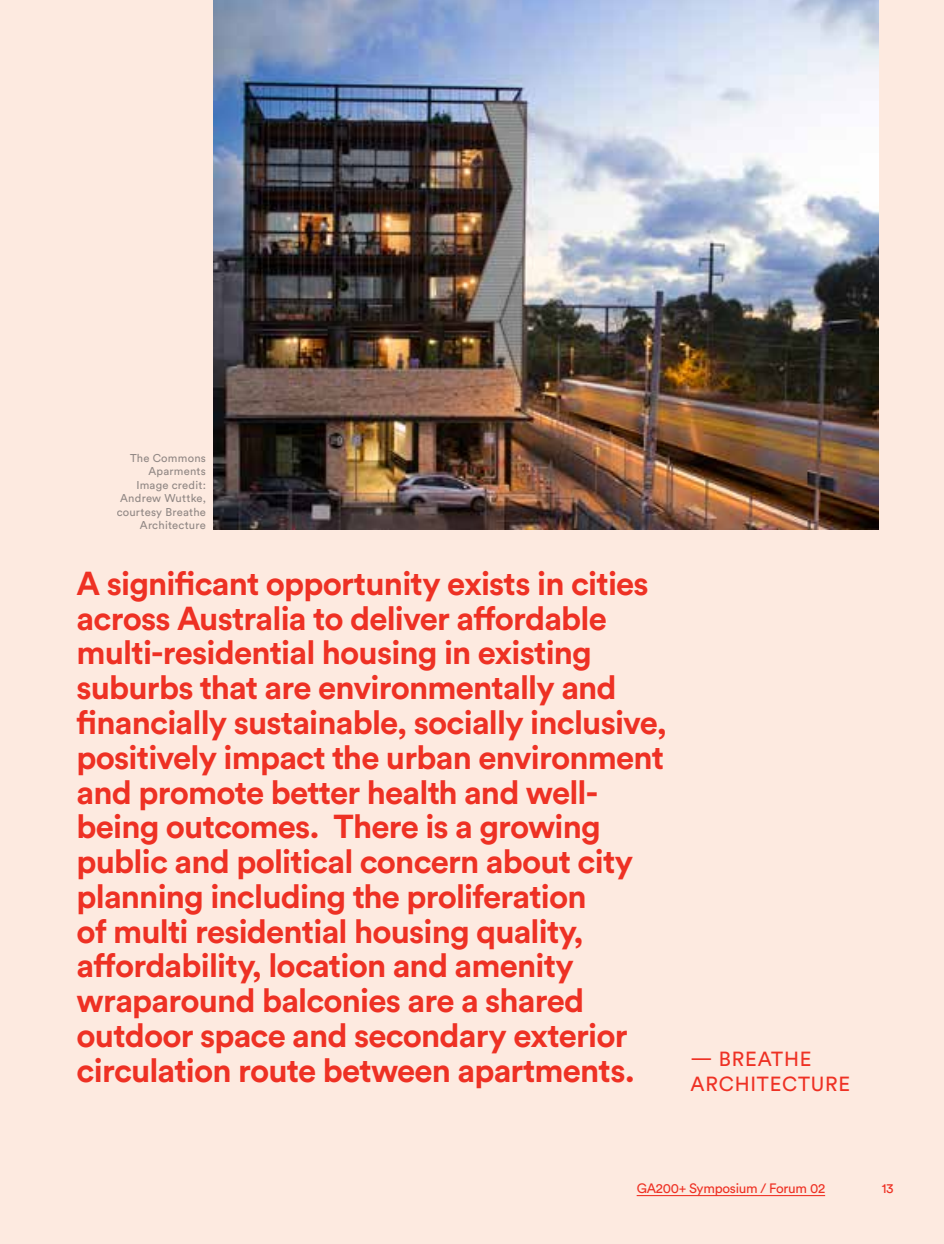
<style>
.page{position:relative;width:944px;height:1244px;background:#fdeae0}
.page>*{position:absolute;margin:0;border:0;box-sizing:border-box;transform-origin:0 0}
.t1{font:700 32.85px/34.6px "Circular Std";letter-spacing:-.025em;color:#ee3124}
.t2{font:20.25px/24.8px "Circular Std";letter-spacing:.04em;color:#ee3124}
.t3{font:13.5px "Circular Std";letter-spacing:-.02em;color:#ee3124}
.t4{font:11.25px/13.5px "Circular Std";letter-spacing:.02em;color:#939598;text-align:right}
</style>
<div class="page">
<img style="left:214px;top:0;width:665px;height:529px">
<hr style="left:637px;top:1195px;width:188px;height:1px;background:#ee3124">
<p class="t4" style="left:117px;top:451px;width:91px">The Commons<br>Aparments<br>Image credit:<br>Andrew Wuttke, courtesy Breathe<br>Architecture</p>
<p class="t1" style="left:77px;top:565px;width:592px">A significant opportunity exists in cities across Australia to deliver affordable multi-residential housing in existing suburbs that are environmentally and financially sustainable, socially inclusive, positively impact the urban environment and promote better health and well&shy;being outcomes. There is a growing public and political concern about city planning including the proliferation<br>of multi residential housing quality, affordability, location and amenity wraparound balconies are a shared outdoor space and secondary exterior circulation route between apartments.</p>
<p class="t2" style="left:690px;top:1046px;width:161px">— BREATHE<br>ARCHITECTURE</p>
<p class="t3" style="left:637px;top:1180px;width:190px">GA200+ Symposium / Forum 02</p>
<p class="t3" style="left:882px;top:1180px;width:13px">13</p>
</div>
